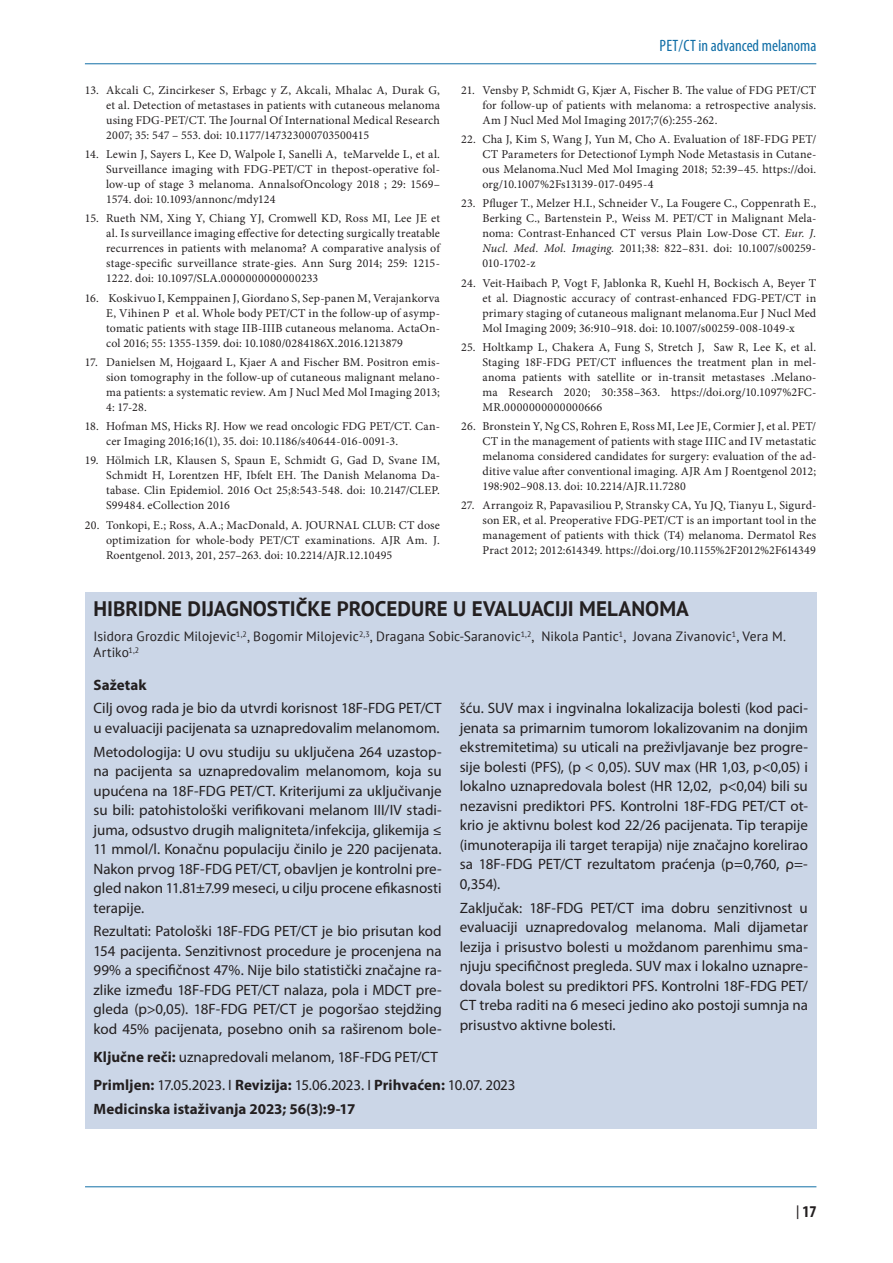
<style>
.page{position:relative;width:893px;height:1263px;background:#fff}
.page>*{position:absolute;margin:0;border:0;box-sizing:border-box;transform-origin:0 0}
.t1{font:700 21px "PT Sans";color:#231f20}
.t2{font:condensed 16.5px "Myriad Pro";color:#126fa7}
.t3{font:700 condensed 16.5px "Myriad Pro";color:#231f20}
.t4{font:15px/19.5px "Myriad Pro";color:#231f20;text-align:justify}
.t5{font:700 15px "Myriad Pro";letter-spacing:.005em;color:#231f20}
.t6{font:13.5px/16.2px "PT Sans";letter-spacing:.01em;color:#231f20}
.t7{font:12px/15px "Minion Pro";letter-spacing:.01em;color:#231f20;text-align:justify}
.s1{font-style:italic}
.s2{font-weight:700}
.s3{font-family:"PT Sans";font-weight:400;font-stretch:normal}
</style>
<div class="page">
<hr style="left:85px;top:63px;width:731px;height:1px;background:#126fa7">
<hr style="left:85px;top:1186px;width:731px;height:1px;background:#126fa7">
<div style="left:85px;top:592px;width:731px;height:537px;background:#cbd6e7"></div>
<p class="t7" style="left:106px;top:82px;width:335px;text-indent:-21px">13. Akcali C, Zincirkeser S, Erbagc y Z, Akcali, Mhalac A, Durak G, et al. Detection of metastases in patients with cutaneous melanoma using FDG-PET/CT. The Journal Of International Medical Research 2007; 35: 547 – 553. doi: 10.1177/147323000703500415</p>
<p class="t7" style="left:106px;top:147px;width:335px;text-indent:-21px">14. Lewin J, Sayers L, Kee D, Walpole I, Sanelli A, teMarvelde L, et al.<br>Surveillance imaging with FDG-PET/CT in thepost-operative fol&shy;low-up of stage 3 melanoma. AnnalsofOncology 2018 ; 29: 1569– 1574. doi: 10.1093/annonc/mdy124</p>
<p class="t7" style="left:106px;top:211px;width:335px;text-indent:-21px">15. Rueth NM, Xing Y, Chiang YJ, Cromwell KD, Ross MI, Lee JE et al. Is surveillance imaging effective for detecting surgically treatable recurrences in patients with melanoma? A comparative analysis of stage-specific surveillance strate-gies. Ann Surg 2014; 259: 1215- 1222. doi: 10.1097/SLA.0000000000000233</p>
<p class="t7" style="left:106px;top:290px;width:335px;text-indent:-21px">16. Koskivuo I, Kemppainen J, Giordano S, Sep-panen M, Verajankorva E, Vihinen P et al. Whole body PET/CT in the follow-up of asymp&shy;tomatic patients with stage IIB-IIIB cutaneous melanoma. ActaOn&shy;col 2016; 55: 1355-1359. doi: 10.1080/0284186X.2016.1213879</p>
<p class="t7" style="left:106px;top:354px;width:335px;text-indent:-21px">17. Danielsen M, Hojgaard L, Kjaer A and Fischer BM. Positron emis&shy;sion tomography in the follow-up of cutaneous malignant melano&shy;ma patients: a systematic review. Am J Nucl Med Mol Imaging 2013; 4: 17-28.</p>
<p class="t7" style="left:106px;top:419px;width:335px;text-indent:-21px">18. Hofman MS, Hicks RJ. How we read oncologic FDG PET<span class="s1">/</span>CT. Can&shy;cer Imaging 2016;16(1), 35. doi: 10.1186/s40644-016-0091-3.</p>
<p class="t7" style="left:106px;top:453px;width:335px;text-indent:-21px">19. Hölmich LR, Klausen S, Spaun E, Schmidt G, Gad D, Svane IM, Schmidt H, Lorentzen HF, Ibfelt EH. The Danish Melanoma Da&shy;tabase. Clin Epidemiol. 2016 Oct 25;8:543-548. doi: 10.2147/CLEP.<br>S99484. eCollection 2016</p>
<p class="t7" style="left:106px;top:517px;width:335px;text-indent:-21px">20. Tonkopi, E.; Ross, A.A.; MacDonald, A. JOURNAL CLUB: CT dose optimization for whole-body PET/CT examinations. AJR Am. J.<br>Roentgenol. 2013, 201, 257–263. doi: 10.2214/AJR.12.10495</p>
<h2 class="t2" style="left:659px;top:35px;width:158px">PET/CT in advanced melanoma</h2>
<p class="t7" style="left:482px;top:82px;width:335px;text-indent:-21px">21. Vensby P, Schmidt G, Kjær A, Fischer B. The value of FDG PET/CT for follow-up of patients with melanoma: a retrospective analysis.<br>Am J Nucl Med Mol Imaging 2017;7(6):255-262.</p>
<p class="t7" style="left:482px;top:132px;width:335px;text-indent:-21px">22. Cha J, Kim S, Wang J, Yun M, Cho A. Evaluation of 18F-FDG PET/ CT Parameters for Detectionof Lymph Node Metastasis in Cutane&shy;ous Melanoma.Nucl Med Mol Imaging 2018; 52:39–45. https://doi. org/10.1007%2Fs13139-017-0495-4</p>
<p class="t7" style="left:482px;top:196px;width:335px;text-indent:-21px">23. Pfluger T., Melzer H.I., Schneider V., La Fougere C., Coppenrath E., Berking C., Bartenstein P., Weiss M. PET/CT in Malignant Mela&shy;noma: Contrast-Enhanced CT versus Plain Low-Dose CT. <span class="s1">Eur. J.<br>Nucl. Med. Mol. Imaging.</span> 2011;38: 822–831. doi: 10.1007/s00259- 010-1702-z</p>
<p class="t7" style="left:482px;top:275px;width:335px;text-indent:-21px">24. Veit-Haibach P, Vogt F, Jablonka R, Kuehl H, Bockisch A, Beyer T et al. Diagnostic accuracy of contrast-enhanced FDG-PET/CT in primary staging of cutaneous malignant melanoma.Eur J Nucl Med Mol Imaging 2009; 36:910–918. doi: 10.1007/s00259-008-1049-x</p>
<p class="t7" style="left:482px;top:339px;width:335px;text-indent:-21px">25. Holtkamp L, Chakera A, Fung S, Stretch J, Saw R, Lee K, et al.<br>Staging 18F-FDG PET/CT influences the treatment plan in mel&shy;anoma patients with satellite or in-transit metastases .Melano&shy;ma Research 2020; 30:358–363. https://doi.org/10.1097%2FC-MR.0000000000000666</p>
<p class="t7" style="left:482px;top:419px;width:335px;text-indent:-21px">26. Bronstein Y, Ng CS, Rohren E, Ross MI, Lee JE, Cormier J, et al. PET/ CT in the management of patients with stage IIIC and IV metastatic melanoma considered candidates for surgery: evaluation of the ad&shy;ditive value after conventional imaging. AJR Am J Roentgenol 2012; 198:902–908.13. doi: 10.2214/AJR.11.7280</p>
<p class="t7" style="left:482px;top:498px;width:335px;text-indent:-21px">27. Arrangoiz R, Papavasiliou P, Stransky CA, Yu JQ, Tianyu L, Sigurd&shy;son ER, et al. Preoperative FDG-PET/CT is an important tool in the management of patients with thick (T4) melanoma. Dermatol Res Pract 2012; 2012:614349. https://doi.org/10.1155%2F2012%2F614349</p>
<h1 class="t1" style="left:94px;top:595px;width:597px">HIBRIDNE DIJAGNOSTIČKE PROCEDURE U EVALUACIJI MELANOMA</h1>
<p class="t6" style="left:94px;top:628px;width:694px">Isidora Grozdic Milojevic<sup>1,2</sup>, Bogomir Milojevic<sup>2,3</sup>, Dragana Sobic-Saranovic<sup>1,2</sup>, Nikola Pantic<sup>1</sup>, Jovana Zivanovic<sup>1</sup>, Vera M.<br>Artiko<sup>1,2</sup></p>
<p class="t5" style="left:94px;top:675px;width:55px">Sažetak</p>
<p class="t4" style="left:94px;top:698px;width:350px">Cilj ovog rada je bio da utvrdi korisnost 18F-FDG PET/CT u evaluaciji pacijenata sa uznapredovalim melanomom.</p>
<p class="t4" style="left:94px;top:741px;width:350px">Metodologija: U ovu studiju su uključena 264 uzastop&shy;na pacijenta sa uznapredovalim melanomom, koja su upućena na 18F-FDG PET/CT. Kriterijumi za uključivanje su bili: patohistološki verifikovani melanom III/IV stadi&shy;juma, odsustvo drugih maligniteta/infekcija, glikemija ≤ 11 mmol/l. Konačnu populaciju činilo je 220 pacijenata.<br>Nakon prvog 18F-FDG PET/CT, obavljen je kontrolni pre&shy;gled nakon 11.81±7.99 meseci, u cilju procene efikasnosti terapije.</p>
<p class="t4" style="left:94px;top:921px;width:350px">Rezultati: Patološki 18F-FDG PET/CT je bio prisutan kod 154 pacijenta. Senzitivnost procedure je procenjena na 99% a specifičnost 47%. Nije bilo statistički značajne ra&shy;zlike između 18F-FDG PET/CT nalaza, pola i MDCT pre&shy;gleda (p&gt;0,05). 18F-FDG PET/CT je pogoršao stejdžing kod 45% pacijenata, posebno onih sa raširenom bole-</p>
<p class="t4" style="left:460px;top:698px;width:350px">šću. SUV max i ingvinalna lokalizacija bolesti (kod paci&shy;jenata sa primarnim tumorom lokalizovanim na donjim ekstremitetima) su uticali na preživljavanje bez progre&shy;sije bolesti (PFS), (p &lt; 0,05). SUV max (HR 1,03, p&lt;0,05) i lokalno uznapredovala bolest (HR 12,02, p&lt;0,04) bili su nezavisni prediktori PFS. Kontrolni 18F-FDG PET/CT ot&shy;krio je aktivnu bolest kod 22/26 pacijenata. Tip terapije (imunoterapija ili target terapija) nije značajno korelirao sa 18F-FDG PET/CT rezultatom praćenja (p=0,760, ρ=- 0,354).</p>
<p class="t4" style="left:460px;top:897px;width:350px">Zaključak: 18F-FDG PET/CT ima dobru senzitivnost u evaluaciji uznapredovalog melanoma. Mali dijametar lezija i prisustvo bolesti u moždanom parenhimu sma&shy;njuju specifičnost pregleda. SUV max i lokalno uznapre&shy;dovala bolest su prediktori PFS. Kontrolni 18F-FDG PET/ CT treba raditi na 6 meseci jedino ako postoji sumnja na prisustvo aktivne bolesti.</p>
<p class="t4" style="left:94px;top:1042px;width:424px;line-height:28px"><span class="s2">Ključne reči:</span> uznapredovali melanom, 18F-FDG PET/CT<br><span class="s2">Primljen:</span> 17.05.2023. I <span class="s2">Revizija:</span> 15.06.2023. I <span class="s2">Prihvaćen:</span> 10.07. 2023</p>
<p class="t5" style="left:94px;top:1099px;width:263px">Medicinska istaživanja 2023; 56(3):9-17</p>
<h2 class="t3" style="left:796px;top:1201px;width:22px"><span class="s3">|</span> 17</h2>
</div>
